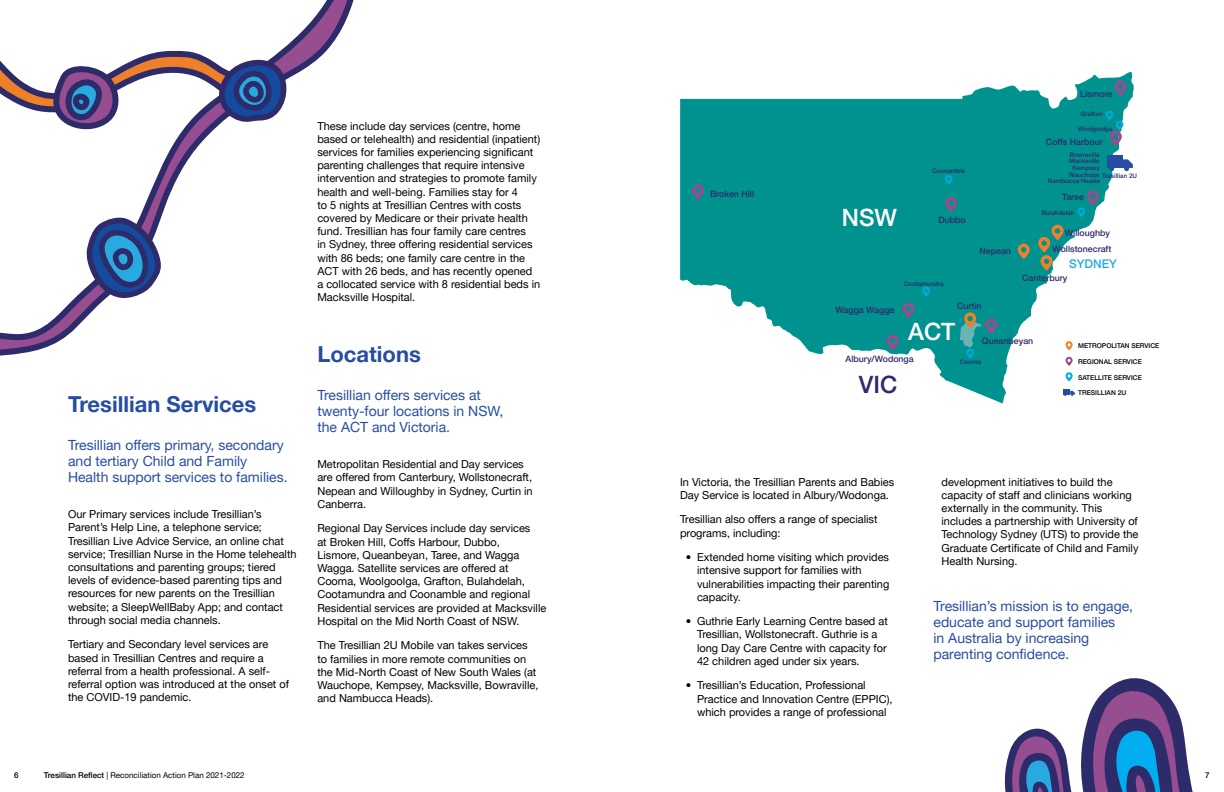
<style>
.page{position:relative;width:1224px;height:792px;background:#fff}
.page>*{position:absolute;margin:0;border:0;box-sizing:border-box;transform-origin:0 0}
.t1{font:500 23.9px "Helvetica Neue";color:#fff}
.t2{font:500 23.9px "Helvetica Neue";color:#2e2b6b}
.t3{font:700 22px "Helvetica Neue LT Pro";color:#264da1}
.t4{font:14px/16px "Helvetica Neue LT Pro";color:#264da1}
.t5{font:500 11.9px "Helvetica Neue";color:#28aae1}
.t6{font:11px/13.2px "Helvetica Neue LT Pro";color:#000}
.t7{font:500 8.8px "Helvetica Neue";color:#2e2b6b}
.t8{font:8px "Helvetica Neue LT Pro";color:#000}
.t9{font:500 8px "Helvetica Neue LT Pro";color:#000}
.t10{font:500 6.7px "Helvetica Neue";color:#000}
.t11{font:500 6.3px/6.6px "Helvetica Neue";color:#2e2b6b;text-align:right}
.s1{font-weight:500}
</style>
<div class="page">
<svg style="left:1004px;top:678px;width:189px;height:114px"></svg>
<svg style="left:0;top:0;width:354px;height:356px"></svg>
<svg style="left:0;top:35px;width:290px;height:107px"></svg>
<svg style="left:82px;top:211px;width:85px;height:91px"></svg>
<svg style="left:680px;top:72px;width:454px;height:332px;fill:#00928f"></svg>
<div style="left:1107px;top:155px;width:15px;height:13px;background:#264da1"></div>
<svg style="left:1109px;top:168px;width:5px;height:3px"></svg>
<svg style="left:1122px;top:159px;width:11px;height:12px"></svg>
<svg style="left:692px;top:184px;width:12px;height:16px"></svg>
<svg style="left:945px;top:197px;width:12px;height:15px"></svg>
<svg style="left:902px;top:303px;width:12px;height:15px"></svg>
<svg style="left:887px;top:335px;width:12px;height:15px"></svg>
<svg style="left:1114px;top:80px;width:12px;height:16px"></svg>
<svg style="left:1018px;top:244px;width:12px;height:15px"></svg>
<svg style="left:1038px;top:225px;width:26px;height:46px"></svg>
<svg style="left:922px;top:287px;width:8px;height:10px"></svg>
<svg style="left:959px;top:312px;width:38px;height:47px;background:#279290"></svg>
<svg style="left:1078px;top:190px;width:21px;height:27px"></svg>
<svg style="left:1106px;top:111px;width:17px;height:35px"></svg>
<svg style="left:945px;top:175px;width:8px;height:10px"></svg>
<h2 class="t3" style="left:68px;top:390px;width:190px">Tresillian Services</h2>
<p class="t4" style="left:68px;top:437px;width:221px">Tresillian offers primary, secondary and tertiary Child and Family<br>Health support services to families.</p>
<p class="t6" style="left:68px;top:507px;width:230px">Our Primary services include Tresillian’s Parent’s Help Line, a telephone service; Tresillian Live Advice Service, an online chat service; Tresillian Nurse in the Home telehealth consultations and parenting groups; tiered levels of evidence-based parenting tips and resources for new parents on the Tresillian website; a SleepWellBaby App; and contact through social media channels.</p>
<p class="t6" style="left:68px;top:638px;width:223px">Tertiary and Secondary level services are based in Tresillian Centres and require a referral from a health professional. A self&shy;referral option was introduced at the onset of the COVID-19 pandemic.</p>
<p class="t6" style="left:317px;top:119px;width:224px">These include day services (centre, home based or telehealth) and residential (inpatient) services for families experiencing significant parenting challenges that require intensive intervention and strategies to promote family health and well-being. Families stay for 4<br>to 5 nights at Tresillian Centres with costs covered by Medicare or their private health fund. Tresillian has four family care centres<br>in Sydney, three offering residential services with 86 beds; one family care centre in the ACT with 26 beds, and has recently opened a collocated service with 8 residential beds in Macksville Hospital.</p>
<h2 class="t3" style="left:317px;top:340px;width:105px">Locations</h2>
<p class="t4" style="left:317px;top:387px;width:187px">Tresillian offers services at twenty-four locations in NSW, the ACT and Victoria.</p>
<p class="t6" style="left:317px;top:457px;width:217px">Metropolitan Residential and Day services are offered from Canterbury, Wollstonecraft, Nepean and Willoughby in Sydney, Curtin in Canberra.</p>
<p class="t6" style="left:317px;top:522px;width:230px">Regional Day Services include day services<br>at Broken Hill, Coffs Harbour, Dubbo,<br>Lismore, Queanbeyan, Taree, and Wagga Wagga. Satellite services are offered at Cooma, Woolgoolga, Grafton, Bulahdelah, Cootamundra and Coonamble and regional Residential services are provided at Macksville Hospital on the Mid North Coast of NSW.</p>
<p class="t6" style="left:317px;top:639px;width:223px">The Tresillian 2U Mobile van takes services to families in more remote communities on the Mid-North Coast of New South Wales (at Wauchope, Kempsey, Macksville, Bowraville, and Nambucca Heads).</p>
<p class="t7" style="left:710px;top:189px;width:46px">Broken Hill</p>
<h1 class="t1" style="left:842px;top:203px;width:57px">NSW</h1>
<p class="t11" style="left:932px;top:168px;width:35px">Coonamble</p>
<p class="t7" style="left:938px;top:215px;width:29px">Dubbo</p>
<p class="t11" style="left:904px;top:280px;width:41px">Cootamundra</p>
<p class="t7" style="left:980px;top:246px;width:33px">Nepean</p>
<p class="t7" style="left:836px;top:305px;width:60px">Wagga Wagga</p>
<p class="t7" style="left:957px;top:301px;width:26px">Curtin</p>
<p class="t7" style="left:1080px;top:88px;width:34px">Lismore</p>
<p class="t11" style="left:1081px;top:111px;width:23px">Grafton</p>
<p class="t11" style="left:1078px;top:125px;width:36px">Woolgoolga</p>
<p class="t11" style="left:1070px;top:151px;width:32px">Bowraville</p>
<p class="t11" style="left:1102px;top:173px;width:36px">Tresillian 2U</p>
<p class="t7" style="left:1046px;top:136px;width:58px">Coffs Harbour</p>
<p class="t11" style="left:1048px;top:158px;width:53px">Macksville<br>Kempsey<br>Wauchope<br>Nambucca Heads</p>
<p class="t11" style="left:1042px;top:209px;width:34px">Bulahdelah</p>
<p class="t7" style="left:1062px;top:192px;width:23px">Taree</p>
<p class="t7" style="left:1065px;top:228px;width:47px">Willoughby</p>
<p class="t7" style="left:1053px;top:243px;width:60px">Wollstonecraft</p>
<p class="t5" style="left:1069px;top:257px;width:49px">SYDNEY</p>
<p class="t7" style="left:1022px;top:273px;width:47px">Canterbury</p>
<h1 class="t1" style="left:908px;top:317px;width:49px">ACT</h1>
<p class="t7" style="left:982px;top:335px;width:53px">Queanbeyan</p>
<p class="t7" style="left:846px;top:354px;width:70px">Albury/Wodonga</p>
<h1 class="t2" style="left:859px;top:370px;width:40px">VIC</h1>
<p class="t11" style="left:960px;top:358px;width:22px">Cooma</p>
<p class="t10" style="left:1078px;top:342px;width:83px">METROPOLITAN SERVICE</p>
<p class="t10" style="left:1078px;top:358px;width:65px">REGIONAL SERVICE</p>
<p class="t10" style="left:1078px;top:373px;width:65px">SATELLITE SERVICE</p>
<p class="t10" style="left:1078px;top:389px;width:50px">TRESILLIAN 2U</p>
<p class="t6" style="left:680px;top:475px;width:216px">In Victoria, the Tresillian Parents and Babies<br>Day Service is located in Albury/Wodonga.</p>
<p class="t6" style="left:680px;top:513px;width:199px">Tresillian also offers a range of specialist programs, including:</p>
<p class="t6" style="left:697px;top:550px;width:194px;text-indent:-11px">• Extended home visiting which provides intensive support for families with vulnerabilities impacting their parenting capacity.</p>
<p class="t6" style="left:697px;top:614px;width:192px;text-indent:-11px">• Guthrie Early Learning Centre based at Tresillian, Wollstonecraft. Guthrie is a long Day Care Centre with capacity for 42 children aged under six years.</p>
<p class="t6" style="left:697px;top:679px;width:197px;text-indent:-11px">• Tresillian’s Education, Professional<br>Practice and Innovation Centre (EPPIC), which provides a range of professional</p>
<p class="t6" style="left:942px;top:475px;width:199px">development initiatives to build the capacity of staff and clinicians working externally in the community. This includes a partnership with University of Technology Sydney (UTS) to provide the Graduate Certificate of Child and Family Health Nursing.</p>
<p class="t4" style="left:934px;top:598px;width:201px">Tresillian’s mission is to engage, educate and support families<br>in Australia by increasing parenting confidence.</p>
<p class="t9" style="left:14px;top:770px;width:6px">6</p>
<p class="t8" style="left:44px;top:770px;width:202px"><span class="s1">Tresillian Reflect</span> | Reconciliation Action Plan 2021-2022</p>
<p class="t9" style="left:1205px;top:770px;width:6px">7</p>
</div>
